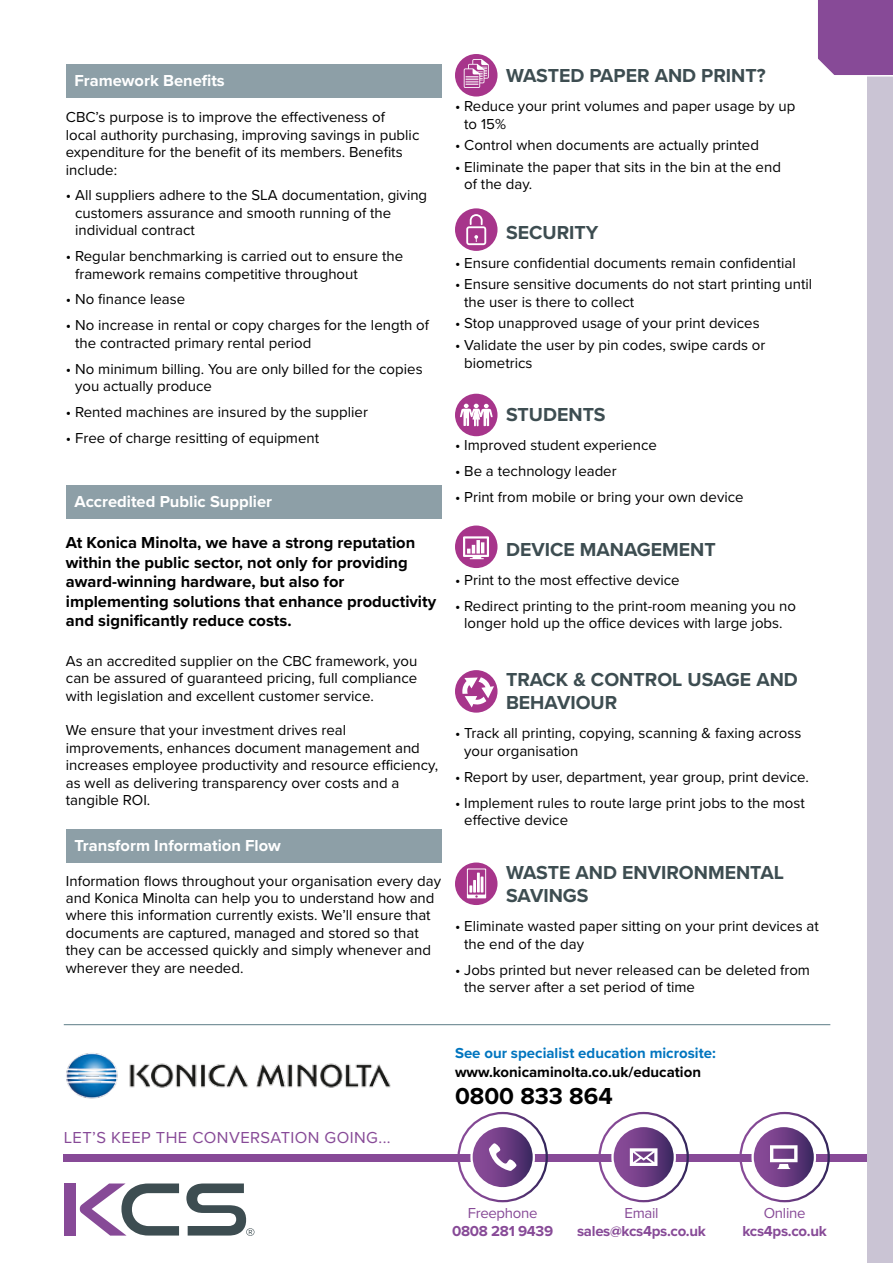
<style>
.page{position:relative;width:893px;height:1263px;background:#fff}
.page>*{position:absolute;margin:0;border:0;box-sizing:border-box;transform-origin:0 0}
.t1{font:700 24px "Proxima Nova";color:#000}
.t2{font:700 19.5px/23.4px "Proxima Nova";color:#3d4d51}
.t3{font:700 16.5px/19.5px "Proxima Nova";color:#000}
.t4{font:700 16.5px "Proxima Nova";color:#fff}
.t5{font:16.5px "Proxima Nova";letter-spacing:.025em;color:#874a97}
.t6{font:15px/17.4px "Proxima Nova";color:#000}
.t7{font:700 15px "Proxima Nova";letter-spacing:-.02em;color:#874a97}
.t8{font:700 15px "Proxima Nova";color:#0075bf}
.t9{font:700 15px "Proxima Nova";color:#000}
.t10{font:15px "Proxima Nova";letter-spacing:-.02em;color:#874a97}
</style>
<div class="page">
<div style="left:867px;top:0;width:26px;height:1263px;background:#cac4d4"></div>
<div style="left:818px;top:0;width:75px;height:77px;background:#874a97"></div>
<div style="left:64px;top:1154px;width:803px;height:8px;background:#874a97"></div>
<svg style="left:753px;top:1126px;width:62px;height:62px"></svg>
<div style="left:751px;top:1125px;width:65px;height:64px;border:2px solid #fff;border-radius:50%"></div>
<svg style="left:770px;top:1145px;width:27px;height:24px"></svg>
<div style="left:739px;top:1112px;width:91px;height:90px;border:2px solid #fff;border-radius:50%"></div>
<svg style="left:471px;top:1126px;width:63px;height:62px"></svg>
<div style="left:470px;top:1125px;width:65px;height:64px;border:2px solid #fff;border-radius:50%"></div>
<svg style="left:489px;top:1143px;width:27px;height:28px"></svg>
<div style="left:457px;top:1112px;width:91px;height:90px;border:2px solid #fff;border-radius:50%"></div>
<svg style="left:612px;top:1126px;width:63px;height:62px"></svg>
<div style="left:611px;top:1125px;width:65px;height:64px;border:2px solid #fff;border-radius:50%"></div>
<svg style="left:630px;top:1148px;width:27px;height:18px"></svg>
<div style="left:598px;top:1112px;width:91px;height:90px;border:2px solid #fff;border-radius:50%"></div>
<svg style="left:186px;top:1183px;width:68px;height:53px"></svg>
<div style="left:64px;top:1183px;width:11px;height:52px;background:#874a97"></div>
<svg style="left:80px;top:1183px;width:99px;height:52px"></svg>
<hr style="left:64px;top:1024px;width:766px;height:1px;background:#6f8b94">
<div style="left:66px;top:64px;width:375px;height:34px;background:#8d9fa7"></div>
<div style="left:66px;top:486px;width:375px;height:33px;background:#8d9fa7"></div>
<div style="left:66px;top:829px;width:375px;height:34px;background:#8d9fa7"></div>
<img style="left:66px;top:1053px;width:325px;height:46px">
<div style="left:455px;top:54px;width:42px;height:43px;background:#a7358b;border-radius:50%"></div>
<svg style="left:464px;top:59px;width:25px;height:29px"></svg>
<div style="left:455px;top:208px;width:42px;height:43px;background:#a7358b;border-radius:50%"></div>
<svg style="left:466px;top:214px;width:20px;height:31px"></svg>
<div style="left:455px;top:394px;width:42px;height:42px;background:#a7358b;border-radius:50%"></div>
<svg style="left:460px;top:404px;width:33px;height:22px"></svg>
<div style="left:455px;top:525px;width:42px;height:43px;background:#a7358b;border-radius:50%"></div>
<svg style="left:463px;top:536px;width:26px;height:23px"></svg>
<div style="left:455px;top:670px;width:42px;height:43px;background:#a7358b;border-radius:50%"></div>
<svg style="left:462px;top:677px;width:32px;height:30px"></svg>
<div style="left:455px;top:862px;width:42px;height:43px;background:#a7358b;border-radius:50%"></div>
<svg style="left:467px;top:868px;width:19px;height:30px"></svg>
<p class="t4" style="left:74px;top:68px;width:152px">Framework Benefits</p>
<p class="t6" style="left:66px;top:108px;width:355px">CBC’s purpose is to improve the effectiveness of<br>local authority purchasing, improving savings in public expenditure for the benefit of its members. Benefits include:</p>
<p class="t6" style="left:75px;top:186px;width:354px;text-indent:-9px">• All suppliers adhere to the SLA documentation, giving customers assurance and smooth running of the individual contract</p>
<p class="t6" style="left:75px;top:247px;width:330px;text-indent:-9px">• Regular benchmarking is carried out to ensure the framework remains competitive throughout</p>
<p class="t6" style="left:66px;top:290px;width:121px">• No finance lease</p>
<p class="t6" style="left:75px;top:316px;width:355px;text-indent:-9px">• No increase in rental or copy charges for the length of the contracted primary rental period</p>
<p class="t6" style="left:75px;top:359px;width:349px;text-indent:-9px">• No minimum billing. You are only billed for the copies you actually produce</p>
<p class="t6" style="left:66px;top:403px;width:304px">• Rented machines are insured by the supplier</p>
<p class="t6" style="left:66px;top:429px;width:255px">• Free of charge resitting of equipment</p>
<p class="t4" style="left:74px;top:489px;width:199px">Accredited Public Supplier</p>
<p class="t3" style="left:66px;top:533px;width:372px">At Konica Minolta, we have a strong reputation within the public sector, not only for providing award-winning hardware, but also for implementing solutions that enhance productivity and significantly reduce costs.</p>
<p class="t6" style="left:66px;top:651px;width:353px;text-align:justify">As an accredited supplier on the CBC framework, you can be assured of guaranteed pricing, full compliance with legislation and excellent customer service.</p>
<p class="t6" style="left:66px;top:721px;width:374px">We ensure that your investment drives real improvements, enhances document management and increases employee productivity and resource efficiency, as well as delivering transparency over costs and a tangible ROI.</p>
<p class="t4" style="left:74px;top:833px;width:208px">Transform Information Flow</p>
<p class="t6" style="left:66px;top:871px;width:377px">Information flows throughout your organisation every day and Konica Minolta can help you to understand how and where this information currently exists. We’ll ensure that documents are captured, managed and stored so that they can be accessed quickly and simply whenever and wherever they are needed.</p>
<h2 class="t2" style="left:506px;top:63px;width:261px">WASTED PAPER AND PRINT?</h2>
<p class="t6" style="left:464px;top:97px;width:333px;text-indent:-9px">• Reduce your print volumes and paper usage by up to 15%</p>
<p class="t6" style="left:455px;top:136px;width:305px">• Control when documents are actually printed</p>
<p class="t6" style="left:464px;top:158px;width:318px;text-indent:-9px">• Eliminate the paper that sits in the bin at the end of the day.</p>
<h2 class="t2" style="left:506px;top:220px;width:94px">SECURITY</h2>
<p class="t6" style="left:455px;top:253px;width:342px">• Ensure confidential documents remain confidential</p>
<p class="t6" style="left:464px;top:275px;width:349px;text-indent:-9px">• Ensure sensitive documents do not start printing until the user is there to collect</p>
<p class="t6" style="left:455px;top:314px;width:306px">• Stop unapproved usage of your print devices</p>
<p class="t6" style="left:464px;top:336px;width:303px;text-indent:-9px">• Validate the user by pin codes, swipe cards or biometrics</p>
<h2 class="t2" style="left:506px;top:402px;width:101px">STUDENTS</h2>
<p class="t6" style="left:455px;top:436px;width:203px">• Improved student experience</p>
<p class="t6" style="left:455px;top:462px;width:163px">• Be a technology leader</p>
<p class="t6" style="left:455px;top:488px;width:290px">• Print from mobile or bring your own device</p>
<h2 class="t2" style="left:506px;top:537px;width:211px">DEVICE MANAGEMENT</h2>
<p class="t6" style="left:455px;top:570px;width:226px">• Print to the most effective device</p>
<p class="t6" style="left:455px;top:596px;width:343px;text-align:center">• Redirect printing to the print-room meaning you no longer hold up the office devices with large jobs.</p>
<h2 class="t2" style="left:506px;top:667px;width:293px">TRACK &amp; CONTROL USAGE AND<br>BEHAVIOUR</h2>
<p class="t6" style="left:464px;top:724px;width:339px;text-indent:-9px">• Track all printing, copying, scanning &amp; faxing across your organisation</p>
<p class="t6" style="left:455px;top:767px;width:356px">• Report by user, department, year group, print device.</p>
<p class="t6" style="left:464px;top:793px;width:342px;text-indent:-9px">• Implement rules to route large print jobs to the most effective device</p>
<h2 class="t2" style="left:506px;top:860px;width:279px">WASTE AND ENVIRONMENTAL<br>SAVINGS</h2>
<p class="t6" style="left:464px;top:917px;width:356px;text-indent:-9px">• Eliminate wasted paper sitting on your print devices at the end of the day</p>
<p class="t6" style="left:464px;top:960px;width:347px;text-indent:-9px">• Jobs printed but never released can be deleted from the server after a set period of time</p>
<p class="t5" style="left:64px;top:1126px;width:328px">LET’S KEEP THE CONVERSATION GOING...</p>
<p class="t8" style="left:455px;top:1041px;width:262px">See our specialist education microsite:</p>
<p class="t9" style="left:455px;top:1061px;width:248px">www.konicaminolta.co.uk/education</p>
<h1 class="t1" style="left:455px;top:1078px;width:159px">0800 833 864</h1>
<p class="t10" style="left:468px;top:1201px;width:71px">Freephone</p>
<p class="t7" style="left:452px;top:1219px;width:103px">0808 281 9439</p>
<p class="t10" style="left:624px;top:1201px;width:36px">Email</p>
<p class="t7" style="left:577px;top:1219px;width:130px">sales@kcs4ps.co.uk</p>
<p class="t10" style="left:764px;top:1201px;width:43px">Online</p>
<p class="t7" style="left:742px;top:1219px;width:86px">kcs4ps.co.uk</p>
</div>
